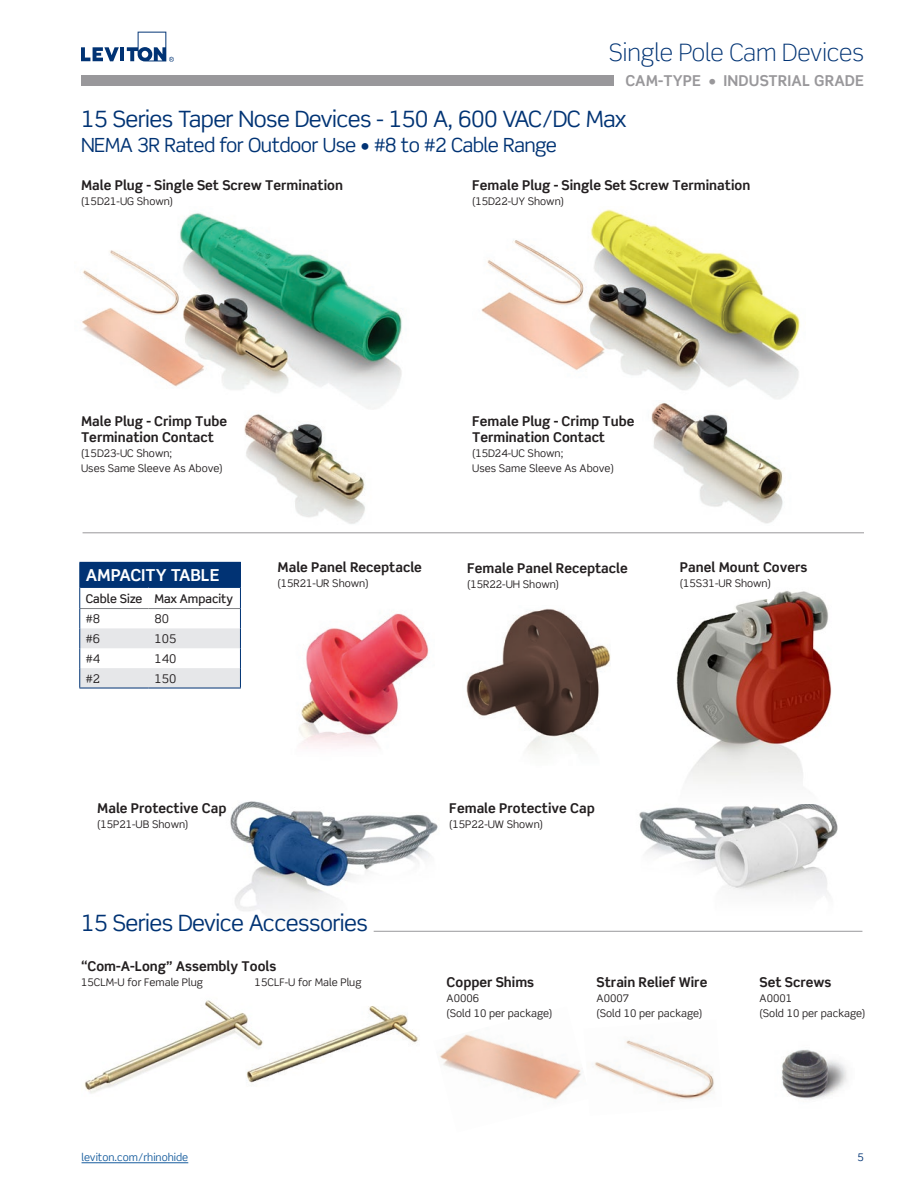
<style>
.page{position:relative;width:918px;height:1188px;background:#fff}
.page>*{position:absolute;margin:0;border:0;box-sizing:border-box;transform-origin:0 0}
.t1{font:300 24px "Scene Std";color:#013374}
.t2{font:22.5px "Scene Std";letter-spacing:-.03em;color:#013374}
.t3{font:19.5px "Scene Std";letter-spacing:-.03em;color:#013374}
.t4{font:700 16.5px "Scene Std";color:#fff}
.t5{font:700 15px "Scene Std";letter-spacing:.01em;color:#99989b}
.t6{font:700 13.5px/16.5px "Scene Std";color:#231f20}
.t7{font:500 12px "Scene Std";color:#231f20}
.t8{font:12px "Scene Std";color:#231f20}
.t9{font:10.5px/15px "Scene Std";color:#231f20}
.t10{font:10.5px "Scene Std";color:#175d9e}
.t11{font:10.5px "Scene Std";color:#013374}
</style>
<div class="page">
<hr style="left:82px;top:1163px;width:106px;height:1px;background:#175d9e">
<svg style="left:81px;top:47px;width:38px;height:14px"></svg>
<hr style="left:120px;top:47px;width:4px;height:14px;background:#013374">
<svg style="left:127px;top:32px;width:47px;height:30px"></svg>
<div style="left:81px;top:75px;width:533px;height:11px;background:#99989b"></div>
<img style="left:230px;top:801px;width:232px;height:131px">
<img style="left:607px;top:804px;width:256px;height:128px">
<img style="left:466px;top:609px;width:145px;height:145px">
<img style="left:299px;top:613px;width:130px;height:136px">
<img style="left:481px;top:209px;width:319px;height:190px">
<img style="left:82px;top:212px;width:320px;height:197px">
<img style="left:244px;top:414px;width:121px;height:110px">
<img style="left:676px;top:591px;width:156px;height:193px">
<img style="left:594px;top:1040px;width:120px;height:60px">
<img style="left:439px;top:1034px;width:142px;height:66px">
<img style="left:781px;top:1049px;width:66px;height:51px">
<img style="left:84px;top:1000px;width:135px;height:94px">
<hr style="left:79px;top:562px;width:69px;height:1px;background:#013374">
<hr style="left:148px;top:562px;width:93px;height:1px;background:#013374">
<svg style="left:79px;top:563px;width:162px;height:125px"></svg>
<hr style="left:79px;top:688px;width:69px;height:1px;background:#013374">
<hr style="left:148px;top:688px;width:93px;height:1px;background:#013374">
<img style="left:651px;top:403px;width:132px;height:121px">
<hr style="left:83px;top:532px;width:781px;height:1px;background:#99989b">
<hr style="left:374px;top:931px;width:488px;height:1px;background:#99989b">
<img style="left:219px;top:1006px;width:200px;height:77px">
<h1 class="t1" style="left:609px;top:38px;width:257px">Single Pole Cam Devices</h1>
<p class="t5" style="left:626px;top:71px;width:240px">CAM-TYPE • INDUSTRIAL GRADE</p>
<p class="t2" style="left:81px;top:104px;width:547px">15 Series Taper Nose Devices - 150 A, 600 VAC/DC Max</p>
<p class="t3" style="left:81px;top:133px;width:478px">NEMA 3R Rated for Outdoor Use • #8 to #2 Cable Range</p>
<p class="t6" style="left:81px;top:177px;width:264px">Male Plug - Single Set Screw Termination</p>
<p class="t9" style="left:81px;top:193px;width:94px">(15D21-UG Shown)</p>
<p class="t6" style="left:472px;top:177px;width:280px">Female Plug - Single Set Screw Termination</p>
<p class="t9" style="left:472px;top:193px;width:93px">(15D22-UY Shown)</p>
<p class="t6" style="left:81px;top:413px;width:148px">Male Plug - Crimp Tube<br>Termination Contact</p>
<p class="t9" style="left:81px;top:446px;width:143px">(15D23-UC Shown;<br>Uses Same Sleeve As Above)</p>
<p class="t4" style="left:86px;top:565px;width:135px">AMPACITY TABLE</p>
<p class="t7" style="left:86px;top:591px;width:58px">Cable Size</p>
<p class="t7" style="left:154px;top:591px;width:80px">Max Ampacity</p>
<p class="t8" style="left:86px;top:611px;width:16px">#8</p>
<p class="t8" style="left:154px;top:611px;width:16px">80</p>
<p class="t8" style="left:86px;top:631px;width:16px">#6</p>
<p class="t8" style="left:154px;top:631px;width:23px">105</p>
<p class="t8" style="left:86px;top:651px;width:16px">#4</p>
<p class="t8" style="left:154px;top:651px;width:23px">140</p>
<p class="t8" style="left:86px;top:671px;width:16px">#2</p>
<p class="t8" style="left:154px;top:671px;width:23px">150</p>
<p class="t6" style="left:278px;top:559px;width:146px">Male Panel Receptacle</p>
<p class="t9" style="left:278px;top:576px;width:93px">(15R21-UR Shown)</p>
<p class="t6" style="left:472px;top:413px;width:164px">Female Plug - Crimp Tube<br>Termination Contact</p>
<p class="t9" style="left:472px;top:446px;width:143px">(15D24-UC Shown;<br>Uses Same Sleeve As Above)</p>
<p class="t6" style="left:467px;top:560px;width:162px">Female Panel Receptacle</p>
<p class="t9" style="left:467px;top:577px;width:94px">(15R22-UH Shown)</p>
<p class="t6" style="left:680px;top:559px;width:129px">Panel Mount Covers</p>
<p class="t9" style="left:680px;top:576px;width:93px">(15S31-UR Shown)</p>
<p class="t6" style="left:97px;top:800px;width:131px">Male Protective Cap</p>
<p class="t9" style="left:97px;top:817px;width:93px">(15P21-UB Shown)</p>
<p class="t6" style="left:449px;top:800px;width:147px">Female Protective Cap</p>
<p class="t9" style="left:449px;top:817px;width:95px">(15P22-UW Shown)</p>
<p class="t2" style="left:81px;top:909px;width:289px">15 Series Device Accessories</p>
<p class="t6" style="left:81px;top:957px;width:197px">“Com-A-Long” Assembly Tools</p>
<p class="t9" style="left:81px;top:974px;width:124px">15CLM-U for Female Plug</p>
<p class="t6" style="left:447px;top:973px;width:89px">Copper Shims</p>
<p class="t9" style="left:447px;top:990px;width:107px">A0006<br>(Sold 10 per package)</p>
<p class="t9" style="left:255px;top:974px;width:108px">15CLF-U for Male Plug</p>
<p class="t6" style="left:597px;top:973px;width:112px">Strain Relief Wire</p>
<p class="t9" style="left:597px;top:990px;width:107px">A0007<br>(Sold 10 per package)</p>
<p class="t6" style="left:760px;top:973px;width:73px">Set Screws</p>
<p class="t9" style="left:760px;top:990px;width:107px">A0001<br>(Sold 10 per package)</p>
<p class="t10" style="left:82px;top:1151px;width:108px">leviton.com/rhinohide</p>
<p class="t11" style="left:858px;top:1151px;width:8px">5</p>
</div>
